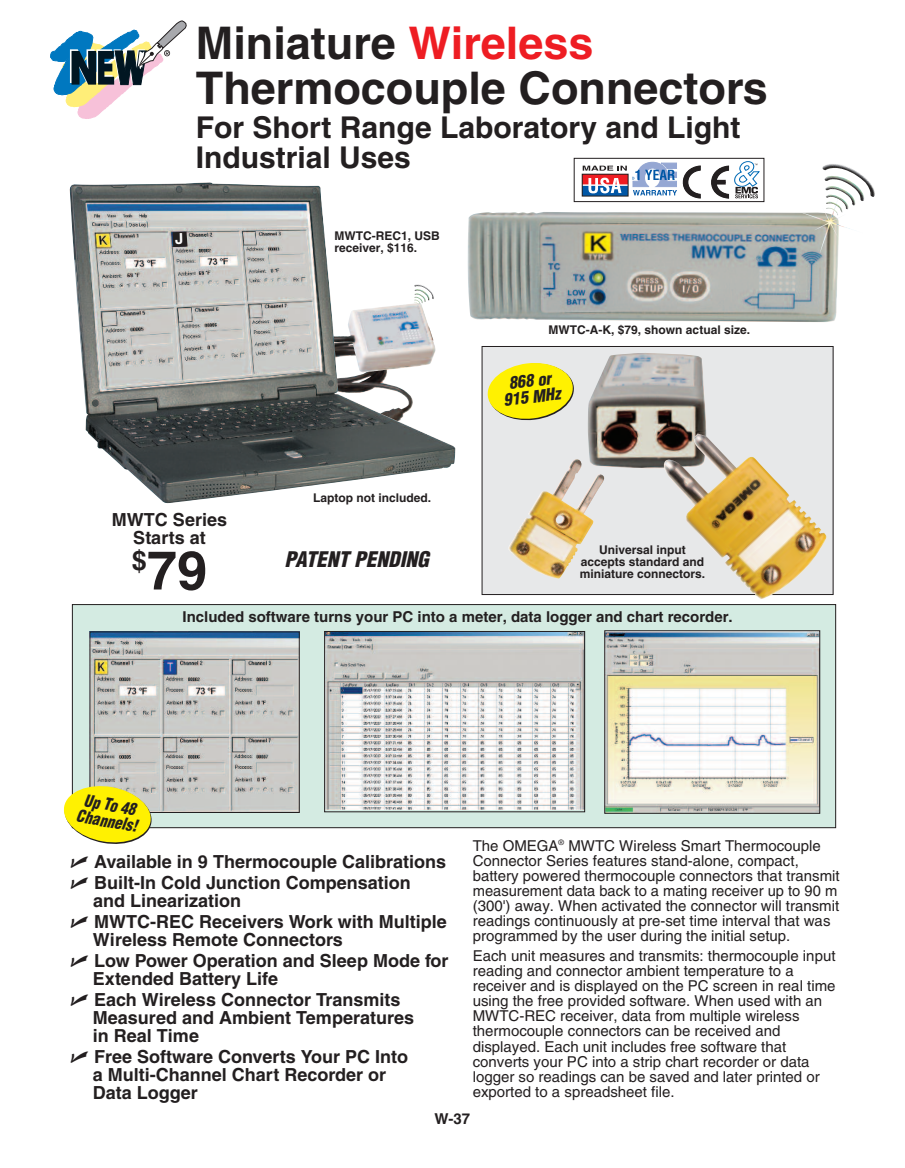
<style>
.page{position:relative;width:905px;height:1168px;background:#fff}
.page>*{position:absolute;margin:0;border:0;box-sizing:border-box;transform-origin:0 0}
.t1{font:700 54px "Helvetica";color:#231f20}
.t2{font:700 45px/45px "Helvetica";color:#231f20}
.t3{font:700 30px/30px "Helvetica";color:#231f20}
.t4{font:italic 900 condensed 21px "Helvetica";color:#231f20}
.t5{font:700 18px/21px "Helvetica";color:#231f20}
.t6{font:italic 900 condensed 16.5px/16.5px "Helvetica";color:#231f20;scale:.91 1}
.t7{font:italic 900 condensed 16.5px/16.5px "Helvetica";color:#231f20;text-align:center}
.t8{font:15px/15px "Helvetica";color:#231f20}
.t9{font:700 15px "Helvetica";color:#231f20}
.t10{font:700 12px/12px "Helvetica";color:#231f20}
.s1{color:#ee1d23}
</style>
<div class="page">
<svg style="left:50px;top:20px;width:137px;height:99px"></svg>
<div style="left:72px;top:604px;width:763px;height:224px;background:#d4ebe2"></div>
<div style="left:72px;top:604px;width:764px;height:224px;border:1px solid #231f20"></div>
<img style="left:467px;top:212px;width:371px;height:110px">
<img style="left:326px;top:633px;width:257px;height:177px">
<div style="left:324px;top:631px;width:261px;height:181px;border:1px solid #231f20"></div>
<img style="left:606px;top:632px;width:212px;height:180px">
<div style="left:604px;top:630px;width:216px;height:184px;border:1px solid #231f20"></div>
<img style="left:70px;top:182px;width:385px;height:321px">
<div style="left:482px;top:346px;width:351px;height:248px;background:#e7e8e9"></div>
<img style="left:588px;top:353px;width:118px;height:116px">
<div style="left:481px;top:346px;width:352px;height:249px;border:1px solid #231f20"></div>
<img style="left:92px;top:633px;width:205px;height:178px">
<div style="left:90px;top:631px;width:209px;height:182px;border:1px solid #231f20"></div>
<img style="left:659px;top:434px;width:167px;height:165px">
<img style="left:508px;top:457px;width:96px;height:122px">
<img style="left:798px;top:212px;width:52px;height:42px">
<img style="left:413px;top:284px;width:21px;height:21px">
<img style="left:822px;top:164px;width:53px;height:51px">
<div style="left:573px;top:158px;width:191px;height:44px;border:1px solid #231f20"></div>
<svg style="left:581px;top:173px;width:1px;height:24px"></svg>
<svg style="left:582px;top:161px;width:177px;height:38px"></svg>
<div style="left:712px;top:180px;width:13px;height:5px;background:#231f20"></div>
<svg style="left:487px;top:363px;width:87px;height:58px"></svg>
<svg style="left:63px;top:783px;width:91px;height:61px"></svg>
<svg style="left:172px;top:232px;width:15px;height:15px"></svg>
<h2 class="t2" style="left:196px;top:25px;width:573px">Miniature <span class="s1">Wireless<br></span>Thermocouple Connectors</h2>
<h3 class="t3" style="left:196px;top:115px;width:546px">For Short Range Laboratory and Light<br>Industrial Uses</h3>
<p class="t10" style="left:334px;top:231px;width:107px">MWTC-REC1, USB receiver, $116.</p>
<p class="t5" style="left:112px;top:513px;width:116px;line-height:18px;text-align:center">MWTC Series<br>Starts at</p>
<h1 class="t1" style="left:132px;top:551px;width:77px"><sup>$</sup>79</h1>
<p class="t10" style="left:313px;top:493px;width:119px">Laptop not included.</p>
<h3 class="t4" style="left:284px;top:551px;width:146px">PATENT PENDING</h3>
<p class="t10" style="left:548px;top:325px;width:203px">MWTC-A-K, $79, shown actual size.</p>
<p class="t7" style="left:500px;top:377px;width:59px;rotate:-7deg">868 or<br>915 MHz</p>
<p class="t10" style="left:579px;top:545px;width:127px;text-align:center">Universal input accepts standard and miniature connectors.</p>
<p class="t9" style="left:182px;top:611px;width:551px">Included software turns your PC into a meter, data logger and chart recorder.</p>
<p class="t6" style="left:81px;top:792px;width:69px;rotate:10deg">Up To 48<br>Channels!</p>
<p class="t5" style="left:94px;top:852px;width:353px">Available in 9 Thermocouple Calibrations<br>Built-In Cold Junction Compensation</p>
<p class="t5" style="left:93px;top:891px;width:355px">and Linearization<br>MWTC-REC Receivers Work with Multiple</p>
<p class="t5" style="left:93px;top:930px;width:357px">Wireless Remote Connectors<br>Low Power Operation and Sleep Mode for</p>
<p class="t5" style="left:93px;top:969px;width:309px">Extended Battery Life<br>Each Wireless Connector Transmits</p>
<p class="t5" style="left:93px;top:1010px;width:322px;line-height:18px">Measured and Ambient Temperatures in Real Time</p>
<p class="t5" style="left:93px;top:1049px;width:316px;line-height:18px">Free Software Converts Your PC Into a Multi-Channel Chart Recorder or<br>Data Logger</p>
<p class="t8" style="left:472px;top:839px;width:368px">The OMEGA<sup>®</sup> MWTC Wireless Smart Thermocouple Connector Series features stand-alone, compact, battery powered thermocouple connectors that transmit measurement data back to a mating receiver up to 90 m (300') away. When activated the connector will transmit readings continuously at pre-set time interval that was programmed by the user during the initial setup.</p>
<p class="t8" style="left:472px;top:950px;width:364px">Each unit measures and transmits: thermocouple input reading and connector ambient temperature to a receiver and is displayed on the PC screen in real time using the free provided software. When used with an MWTC-REC receiver, data from multiple wireless thermocouple connectors can be received and displayed. Each unit includes free software that converts your PC into a strip chart recorder or data logger so readings can be saved and later printed or exported to a spreadsheet file.</p>
<p class="t9" style="left:434px;top:1113px;width:37px">W-37</p>
</div>
